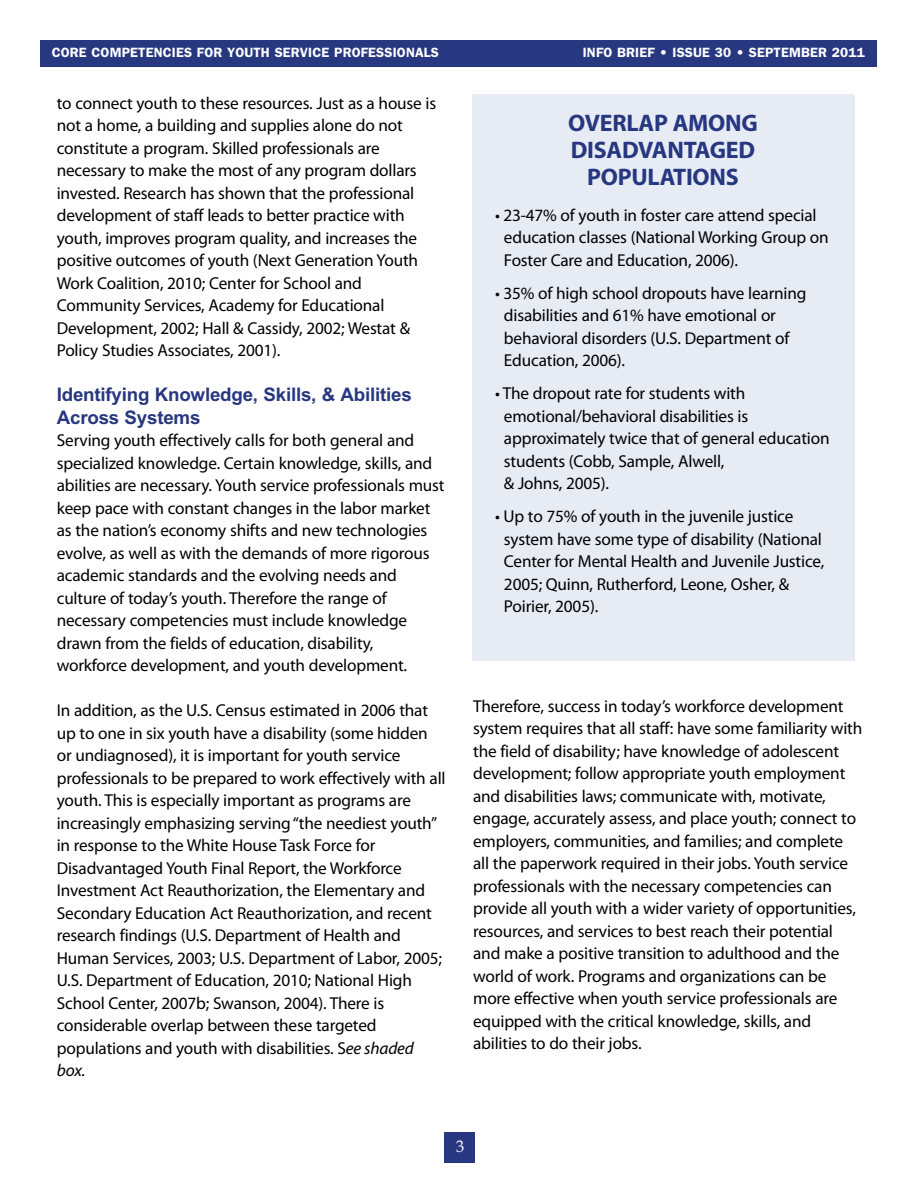
<style>
.page{position:relative;width:918px;height:1188px;background:#fff}
.page>*{position:absolute;margin:0;border:0;box-sizing:border-box;transform-origin:0 0}
.t1{font:700 24px/27px "Myriad Pro";letter-spacing:-.01em;color:#273780;text-align:center}
.t2{font:700 18.75px/22.5px "Arial";letter-spacing:-.01em;color:#273780}
.t3{font:17.25px/22.5px "Myriad Pro";letter-spacing:-.01em;color:#000}
.t4{font:16.5px "Book Antiqua";color:#fff}
.t5{font:600 13.5px "Franklin Gothic";letter-spacing:.01em;color:#fff}
.s1{font-style:italic}
</style>
<div class="page">
<div style="left:40px;top:40px;width:838px;height:28px;background:#273780"></div>
<div style="left:445px;top:1132px;width:30px;height:31px;background:#273780"></div>
<div style="left:472px;top:94px;width:383px;height:567px;background:#e6ebf4"></div>
<p class="t5" style="left:52px;top:48px;width:389px">CORE COMPETENCIES FOR YOUTH SERVICE PROFESSIONALS</p>
<p class="t5" style="left:583px;top:48px;width:284px">INFO BRIEF • ISSUE 30 • SEPTEMBER 2011</p>
<p class="t3" style="left:57px;top:93px;width:381px">to connect youth to these resources. Just as a house is not a home, a building and supplies alone do not constitute a program. Skilled professionals are necessary to make the most of any program dollars invested. Research has shown that the professional development of staff leads to better practice with youth, improves program quality, and increases the positive outcomes of youth (Next Generation Youth Work Coalition, 2010; Center for School and Community Services, Academy for Educational Development, 2002; Hall &amp; Cassidy, 2002; Westat &amp; Policy Studies Associates, 2001).</p>
<p class="t2" style="left:57px;top:385px;width:357px">Identifying Knowledge, Skills, &amp; Abilities<br>Across Systems</p>
<p class="t3" style="left:57px;top:431px;width:389px">Serving youth effectively calls for both general and specialized knowledge. Certain knowledge, skills, and abilities are necessary. Youth service professionals must keep pace with constant changes in the labor market as the nation’s economy shifts and new technologies evolve, as well as with the demands of more rigorous academic standards and the evolving needs and culture of today’s youth. Therefore the range of necessary competencies must include knowledge drawn from the fields of education, disability, workforce development, and youth development.</p>
<p class="t3" style="left:57px;top:701px;width:390px">In addition, as the U.S. Census estimated in 2006 that up to one in six youth have a disability (some hidden or undiagnosed), it is important for youth service professionals to be prepared to work effectively with all youth. This is especially important as programs are increasingly emphasizing serving “the neediest youth” in response to the White House Task Force for Disadvantaged Youth Final Report, the Workforce Investment Act Reauthorization, the Elementary and Secondary Education Act Reauthorization, and recent research findings (U.S. Department of Health and Human Services, 2003; U.S. Department of Labor, 2005; U.S. Department of Education, 2010; National High School Center, 2007b; Swanson, 2004). There is considerable overlap between these targeted populations and youth with disabilities. S<span class="s1">ee shaded box.</span></p>
<p class="t3" style="left:473px;top:696px;width:391px">Therefore, success in today’s workforce development system requires that all staff: have some familiarity with the field of disability; have knowledge of adolescent development; follow appropriate youth employment and disabilities laws; communicate with, motivate, engage, accurately assess, and place youth; connect to employers, communities, and families; and complete all the paperwork required in their jobs. Youth service professionals with the necessary competencies can provide all youth with a wider variety of opportunities, resources, and services to best reach their potential and make a positive transition to adulthood and the world of work. Programs and organizations can be more effective when youth service professionals are equipped with the critical knowledge, skills, and abilities to do their jobs.</p>
<h1 class="t1" style="left:568px;top:109px;width:191px">OVERLAP AMONG<br>DISADVANTAGED<br>POPULATIONS</h1>
<p class="t3" style="left:504px;top:205px;width:326px;text-indent:-9px">• 23-47% of youth in foster care attend special education classes (National Working Group on<br>Foster Care and Education, 2006).</p>
<p class="t3" style="left:504px;top:283px;width:304px;text-indent:-9px">• 35% of high school dropouts have learning disabilities and 61% have emotional or behavioral disorders (U.S. Department of Education, 2006).</p>
<p class="t3" style="left:504px;top:384px;width:327px;text-indent:-9px">• The dropout rate for students with emotional/behavioral disabilities is approximately twice that of general education students (Cobb, Sample, Alwell,<br>&amp; Johns, 2005).</p>
<p class="t3" style="left:504px;top:507px;width:322px;text-indent:-9px">• Up to 75% of youth in the juvenile justice system have some type of disability (National Center for Mental Health and Juvenile Justice, 2005; Quinn, Rutherford, Leone, Osher, &amp; Poirier, 2005).</p>
<p class="t4" style="left:456px;top:1137px;width:10px">3</p>
</div>
